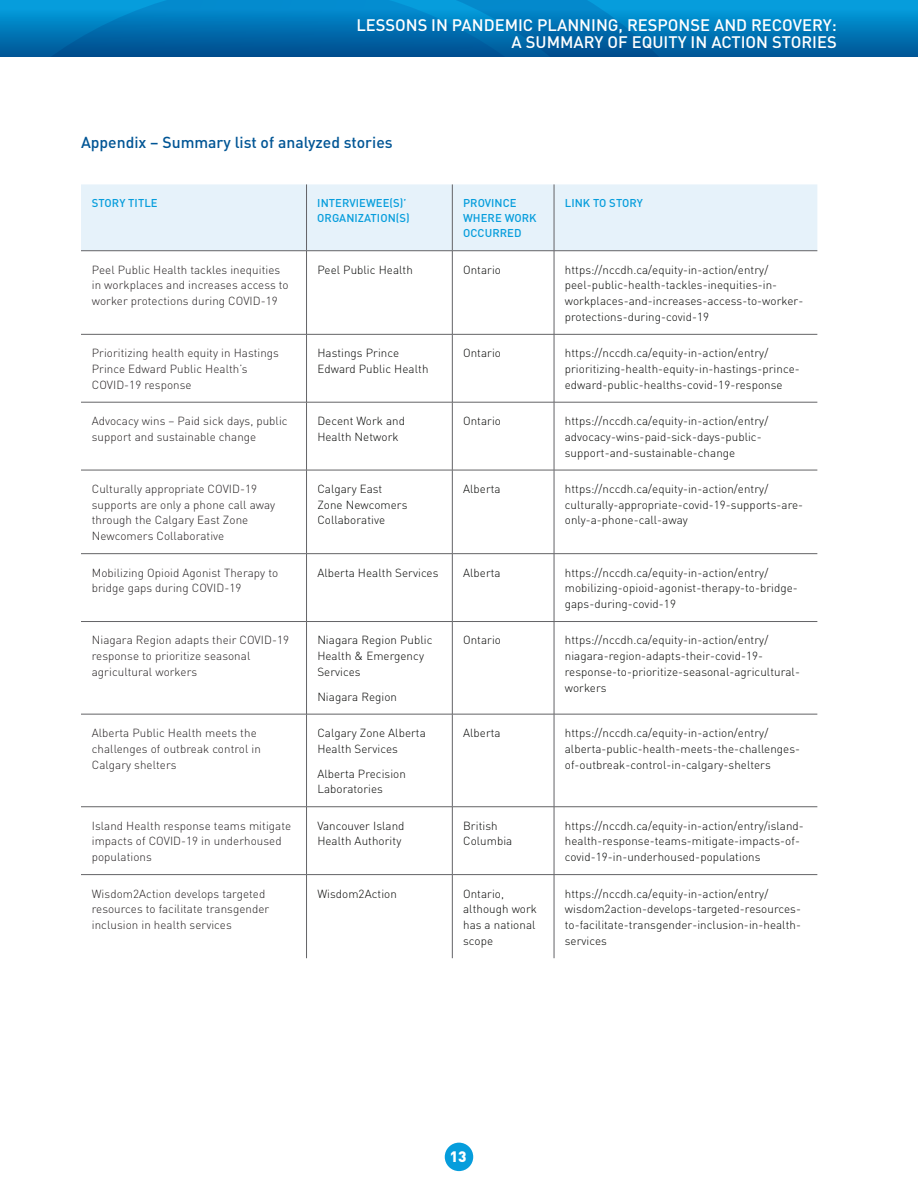
<style>
.page{position:relative;width:918px;height:1188px;background:#fff}
.page>*{position:absolute;margin:0;border:0;box-sizing:border-box;transform-origin:0 0}
.t1{font:500 16.5px/17.2px "DIN";color:#fff;text-align:right}
.t2{font:500 15.75px "DIN";color:#005595}
.t3{font:900 15px "DIN";color:#fff}
.t4{font:300 11.7px/15.8px "DIN";letter-spacing:.005em;color:#040503}
.t5{font:300 11.7px/15.8px "DIN";letter-spacing:.005em;color:#231f20}
.t6{font:500 11.25px/15px "DIN";letter-spacing:.005em;color:#069ddc}
</style>
<div class="page">
<div style="left:0;top:0;width:918px;height:57px;background:linear-gradient(to bottom,#05a6e5,#005495)"></div>
<svg style="left:0;top:0;width:813px;height:57px;background:#0174b5"></svg>
<div style="left:445px;top:1143px;width:28px;height:28px;background:#069ddc;border-radius:50%"></div>
<div style="left:81px;top:184px;width:736px;height:66px;background:#e6f2fa"></div>
<hr style="left:306px;top:184px;width:1px;height:67px;background:#636366">
<hr style="left:452px;top:184px;width:1px;height:67px;background:#636366">
<hr style="left:554px;top:184px;width:1px;height:67px;background:#636366">
<hr style="left:81px;top:250px;width:226px;height:1px;background:#636366">
<hr style="left:307px;top:250px;width:145px;height:1px;background:#636366">
<hr style="left:306px;top:251px;width:1px;height:83px;background:#636366">
<hr style="left:452px;top:250px;width:102px;height:1px;background:#636366">
<hr style="left:452px;top:251px;width:1px;height:83px;background:#636366">
<hr style="left:554px;top:250px;width:263px;height:1px;background:#636366">
<hr style="left:554px;top:251px;width:1px;height:83px;background:#636366">
<hr style="left:81px;top:334px;width:226px;height:1px;background:#636366">
<hr style="left:307px;top:334px;width:145px;height:1px;background:#636366">
<hr style="left:306px;top:335px;width:1px;height:67px;background:#636366">
<hr style="left:452px;top:334px;width:102px;height:1px;background:#636366">
<hr style="left:452px;top:335px;width:1px;height:67px;background:#636366">
<hr style="left:554px;top:334px;width:263px;height:1px;background:#636366">
<hr style="left:554px;top:335px;width:1px;height:67px;background:#636366">
<hr style="left:81px;top:402px;width:226px;height:1px;background:#636366">
<hr style="left:307px;top:402px;width:145px;height:1px;background:#636366">
<hr style="left:306px;top:402px;width:1px;height:68px;background:#636366">
<hr style="left:452px;top:402px;width:102px;height:1px;background:#636366">
<hr style="left:452px;top:402px;width:1px;height:68px;background:#636366">
<hr style="left:554px;top:402px;width:263px;height:1px;background:#636366">
<hr style="left:554px;top:402px;width:1px;height:68px;background:#636366">
<hr style="left:81px;top:470px;width:226px;height:1px;background:#636366">
<hr style="left:307px;top:470px;width:145px;height:1px;background:#636366">
<hr style="left:306px;top:470px;width:1px;height:83px;background:#636366">
<hr style="left:452px;top:470px;width:102px;height:1px;background:#636366">
<hr style="left:452px;top:470px;width:1px;height:83px;background:#636366">
<hr style="left:554px;top:470px;width:263px;height:1px;background:#636366">
<hr style="left:554px;top:470px;width:1px;height:83px;background:#636366">
<hr style="left:81px;top:553px;width:226px;height:1px;background:#636366">
<hr style="left:307px;top:553px;width:145px;height:1px;background:#636366">
<hr style="left:306px;top:554px;width:1px;height:67px;background:#636366">
<hr style="left:452px;top:553px;width:102px;height:1px;background:#636366">
<hr style="left:452px;top:554px;width:1px;height:67px;background:#636366">
<hr style="left:554px;top:553px;width:263px;height:1px;background:#636366">
<hr style="left:554px;top:554px;width:1px;height:67px;background:#636366">
<hr style="left:81px;top:621px;width:226px;height:1px;background:#636366">
<hr style="left:307px;top:621px;width:145px;height:1px;background:#636366">
<hr style="left:306px;top:622px;width:1px;height:92px;background:#636366">
<hr style="left:452px;top:621px;width:102px;height:1px;background:#636366">
<hr style="left:452px;top:622px;width:1px;height:92px;background:#636366">
<hr style="left:554px;top:621px;width:263px;height:1px;background:#636366">
<hr style="left:554px;top:622px;width:1px;height:92px;background:#636366">
<hr style="left:81px;top:714px;width:226px;height:1px;background:#636366">
<hr style="left:307px;top:714px;width:145px;height:1px;background:#636366">
<hr style="left:306px;top:714px;width:1px;height:93px;background:#636366">
<hr style="left:452px;top:714px;width:102px;height:1px;background:#636366">
<hr style="left:452px;top:714px;width:1px;height:93px;background:#636366">
<hr style="left:554px;top:714px;width:263px;height:1px;background:#636366">
<hr style="left:554px;top:714px;width:1px;height:93px;background:#636366">
<hr style="left:81px;top:806px;width:226px;height:1px;background:#636366">
<hr style="left:307px;top:806px;width:145px;height:1px;background:#636366">
<hr style="left:306px;top:807px;width:1px;height:67px;background:#636366">
<hr style="left:452px;top:806px;width:102px;height:1px;background:#636366">
<hr style="left:452px;top:807px;width:1px;height:67px;background:#636366">
<hr style="left:554px;top:806px;width:263px;height:1px;background:#636366">
<hr style="left:554px;top:807px;width:1px;height:67px;background:#636366">
<hr style="left:81px;top:874px;width:226px;height:1px;background:#636366">
<hr style="left:307px;top:874px;width:145px;height:1px;background:#636366">
<hr style="left:306px;top:875px;width:1px;height:83px;background:#636366">
<hr style="left:452px;top:874px;width:102px;height:1px;background:#636366">
<hr style="left:452px;top:875px;width:1px;height:83px;background:#636366">
<hr style="left:554px;top:874px;width:263px;height:1px;background:#636366">
<hr style="left:554px;top:875px;width:1px;height:83px;background:#636366">
<h1 class="t1" style="left:356px;top:16px;width:482px">LESSONS IN PANDEMIC PLANNING, RESPONSE AND RECOVERY:<br>A SUMMARY OF EQUITY IN ACTION STORIES</h1>
<h2 class="t2" style="left:81px;top:132px;width:313px">Appendix – Summary list of analyzed stories</h2>
<p class="t6" style="left:92px;top:195px;width:67px">STORY TITLE</p>
<p class="t6" style="left:317px;top:195px;width:94px">INTERVIEWEE(S)’<br>ORGANIZATION(S)</p>
<p class="t6" style="left:463px;top:195px;width:75px">PROVINCE<br>WHERE WORK<br>OCCURRED</p>
<p class="t6" style="left:565px;top:195px;width:80px">LINK TO STORY</p>
<p class="t5" style="left:92px;top:261px;width:198px">Peel Public Health tackles inequities in workplaces and increases access to worker protections during COVID-19</p>
<p class="t4" style="left:317px;top:261px;width:97px">Peel Public Health</p>
<p class="t4" style="left:463px;top:261px;width:39px">Ontario</p>
<p class="t4" style="left:565px;top:261px;width:240px">https://nccdh.ca/equity-in-action/entry/ peel-public-health-tackles-inequities-in&shy;workplaces-and-increases-access-to-worker&shy;protections-during-covid-19</p>
<p class="t5" style="left:92px;top:345px;width:189px">Prioritizing health equity in Hastings<br>Prince Edward Public Health’s<br>COVID-19 response</p>
<p class="t4" style="left:317px;top:345px;width:113px">Hastings Prince<br>Edward Public Health</p>
<p class="t4" style="left:463px;top:345px;width:39px">Ontario</p>
<p class="t4" style="left:565px;top:345px;width:236px">https://nccdh.ca/equity-in-action/entry/ prioritizing-health-equity-in-hastings-prince&shy;edward-public-healths-covid-19-response</p>
<p class="t5" style="left:92px;top:413px;width:197px">Advocacy wins – Paid sick days, public support and sustainable change</p>
<p class="t4" style="left:317px;top:413px;width:89px">Decent Work and<br>Health Network</p>
<p class="t4" style="left:463px;top:413px;width:39px">Ontario</p>
<p class="t4" style="left:565px;top:413px;width:205px">https://nccdh.ca/equity-in-action/entry/ advocacy-wins-paid-sick-days-public&shy;support-and-sustainable-change</p>
<p class="t5" style="left:92px;top:481px;width:185px">Culturally appropriate COVID-19 supports are only a phone call away through the Calgary East Zone<br>Newcomers Collaborative</p>
<p class="t4" style="left:317px;top:481px;width:92px">Calgary East<br>Zone Newcomers<br>Collaborative</p>
<p class="t4" style="left:463px;top:481px;width:39px">Alberta</p>
<p class="t4" style="left:565px;top:481px;width:240px">https://nccdh.ca/equity-in-action/entry/ culturally-appropriate-covid-19-supports-are&shy;only-a-phone-call-away</p>
<p class="t5" style="left:92px;top:564px;width:188px">Mobilizing Opioid Agonist Therapy to bridge gaps during COVID-19</p>
<p class="t4" style="left:317px;top:564px;width:123px">Alberta Health Services</p>
<p class="t4" style="left:463px;top:564px;width:39px">Alberta</p>
<p class="t4" style="left:565px;top:564px;width:235px">https://nccdh.ca/equity-in-action/entry/ mobilizing-opioid-agonist-therapy-to-bridge&shy;gaps-during-covid-19</p>
<p class="t5" style="left:92px;top:632px;width:199px">Niagara Region adapts their COVID-19 response to prioritize seasonal agricultural workers</p>
<p class="t4" style="left:317px;top:632px;width:117px">Niagara Region Public<br>Health &amp; Emergency<br>Services</p>
<p class="t4" style="left:317px;top:688px;width:81px">Niagara Region</p>
<p class="t4" style="left:463px;top:632px;width:39px">Ontario</p>
<p class="t4" style="left:565px;top:632px;width:237px">https://nccdh.ca/equity-in-action/entry/ niagara-region-adapts-their-covid-19- response-to-prioritize-seasonal-agricultural&shy;workers</p>
<p class="t5" style="left:92px;top:725px;width:171px">Alberta Public Health meets the challenges of outbreak control in<br>Calgary shelters</p>
<p class="t4" style="left:317px;top:725px;width:110px">Calgary Zone Alberta<br>Health Services</p>
<p class="t4" style="left:317px;top:765px;width:90px">Alberta Precision<br>Laboratories</p>
<p class="t4" style="left:463px;top:725px;width:39px">Alberta</p>
<p class="t4" style="left:565px;top:725px;width:237px">https://nccdh.ca/equity-in-action/entry/ alberta-public-health-meets-the-challenges&shy;of-outbreak-control-in-calgary-shelters</p>
<p class="t5" style="left:92px;top:817px;width:201px">Island Health response teams mitigate impacts of COVID-19 in underhoused populations</p>
<p class="t4" style="left:317px;top:817px;width:89px">Vancouver Island<br>Health Authority</p>
<p class="t4" style="left:463px;top:817px;width:51px">British<br>Columbia</p>
<p class="t4" style="left:565px;top:817px;width:241px">https://nccdh.ca/equity-in-action/entry/island&shy;health-response-teams-mitigate-impacts-of&shy;covid-19-in-underhoused-populations</p>
<p class="t5" style="left:92px;top:885px;width:179px">Wisdom2Action develops targeted resources to facilitate transgender inclusion in health services</p>
<p class="t4" style="left:317px;top:885px;width:81px">Wisdom2Action</p>
<p class="t4" style="left:463px;top:885px;width:75px">Ontario, although work has a national scope</p>
<p class="t4" style="left:565px;top:885px;width:238px">https://nccdh.ca/equity-in-action/entry/ wisdom2action-develops-targeted-resources&shy;to-facilitate-transgender-inclusion-in-health&shy;services</p>
<p class="t3" style="left:450px;top:1146px;width:18px">13</p>
</div>
